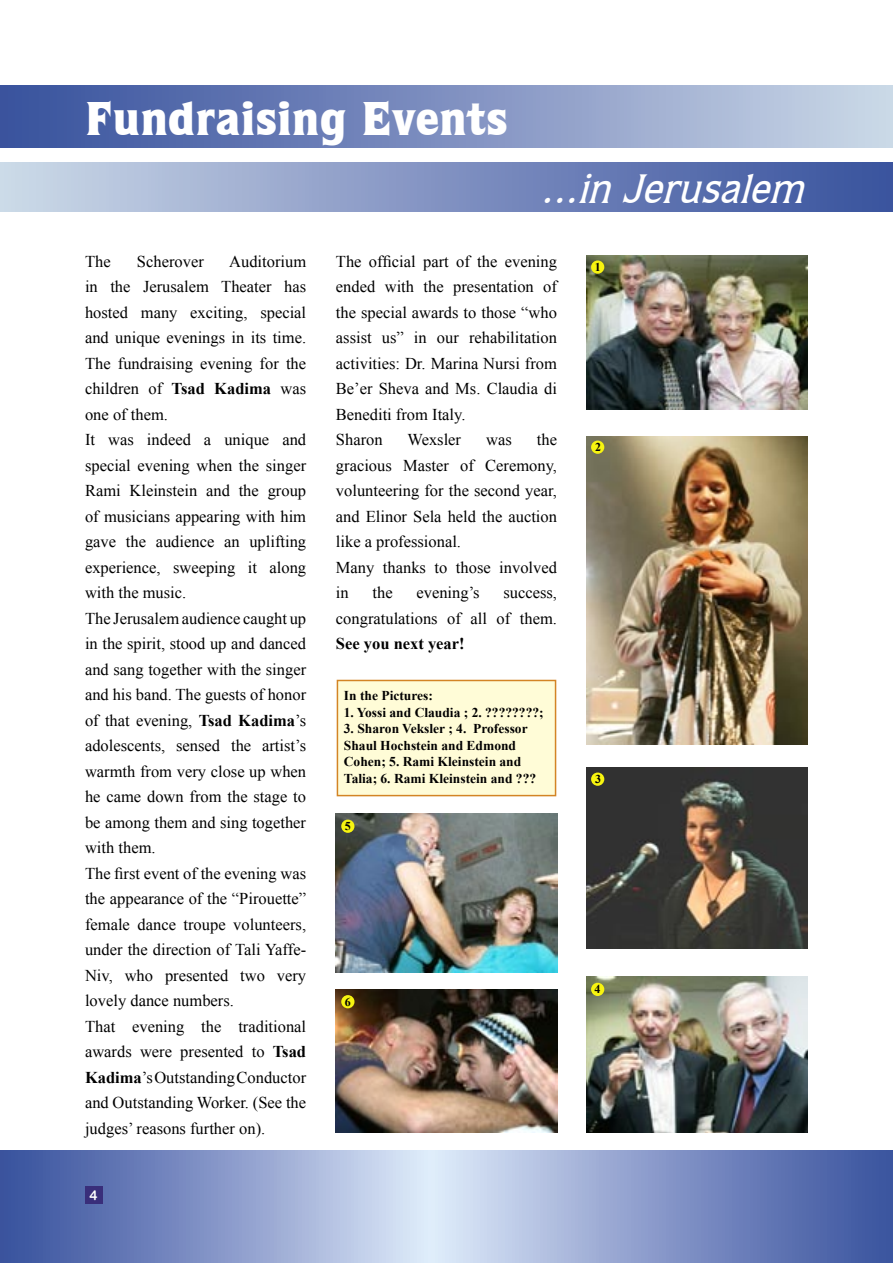
<style>
.page{position:relative;width:893px;height:1263px;background:#fff}
.page>*{position:absolute;margin:0;border:0;box-sizing:border-box;transform-origin:0 0}
.BodyText{font:900 48px "Quorum IT Cby BT";color:#fff}
.BodyText-2{font:italic 500 41.7px "Quorum IT Cby BT";color:#fff}
.BodyText-3{font:16.5px/25.5px "Times New Roman";color:#000;text-align:justify}
.Credits{font:700 13.5px/16.5px "Times New Roman";color:#000}
.BodyText-4{font:13.5px "Arial Rounded MT Bold";color:#fff}
.Credits-2{font:700 12px "Times New Roman";color:#000}
.BodyText-5{font:700 12px "Times New Roman";color:#000}
.s1{font-weight:700}
</style>
<div class="page">
<div style="left:0;top:163px;width:893px;height:48px;background:linear-gradient(to right,#ccd8e8,#374f9c)"></div>
<div style="left:0;top:85px;width:893px;height:63px;background:linear-gradient(to right,#364e9c,#cbd6e7)"></div>
<svg style="left:0;top:1150px;width:893px;height:113px"></svg>
<div style="left:337px;top:680px;width:219px;height:115px;background:#fffcd7"></div>
<div style="left:337px;top:680px;width:219px;height:116px;border:2px solid #d38425"></div>
<img style="left:587px;top:976px;width:221px;height:157px">
<img style="left:336px;top:814px;width:221px;height:158px">
<img style="left:587px;top:436px;width:221px;height:309px">
<img style="left:587px;top:255px;width:221px;height:154px">
<div style="left:85px;top:1186px;width:17px;height:17px;background:#392e7a"></div>
<div style="left:591px;top:260px;width:13px;height:14px;background:#f7f410;border-radius:50%"></div>
<div style="left:591px;top:441px;width:13px;height:13px;background:#f7f410;border-radius:50%"></div>
<div style="left:591px;top:983px;width:13px;height:13px;background:#f7f410;border-radius:50%"></div>
<div style="left:341px;top:819px;width:13px;height:14px;background:#f7f410;border-radius:50%"></div>
<img style="left:336px;top:989px;width:221px;height:144px">
<img style="left:587px;top:768px;width:221px;height:180px">
<div style="left:591px;top:772px;width:13px;height:14px;background:#f7f410;border-radius:50%"></div>
<div style="left:341px;top:995px;width:13px;height:13px;background:#f7f410;border-radius:50%"></div>
<p class="BodyText" style="left:85px;top:88px;width:424px">Fundraising Events</p>
<p class="BodyText-2" style="left:541px;top:162px;width:277px">...inJerusalem</p>
<p class="BodyText-3" style="left:85px;top:248px;width:223px;text-indent:144px">Auditorium in the Jerusalem Theater has hosted many exciting, special and unique evenings in its time.<br>The fundraising evening for the children of <span class="s1">Tsad Kadima</span> was one of them.</p>
<p class="BodyText-3" style="left:85px;top:427px;width:223px">It was indeed a unique and special evening when the singer Rami Kleinstein and the group of musicians appearing with him gave the audience an uplifting experience, sweeping it along with the music.</p>
<p class="BodyText-3" style="left:85px;top:605px;width:223px">The Jerusalem audience caught up in the spirit, stood up and danced and sang together with the singer and his band. The guests of honor of that evening, <span class="s1">Tsad Kadima</span>’s adolescents, sensed the artist’s warmth from very close up when he came down from the stage to be among them and sing together with them.</p>
<p class="BodyText-3" style="left:85px;top:860px;width:223px">The first event of the evening was the appearance of the “Pirouette” female dance troupe volunteers, under the direction of Tali Yaffe-Niv, who presented two very lovely dance numbers.</p>
<p class="BodyText-3" style="left:85px;top:1013px;width:223px">That evening the traditional awards were presented to <span class="s1">Tsad Kadima</span>’s Outstanding Conductor and Outstanding Worker. (See the judges’ reasons further on).</p>
<p class="BodyText-3" style="left:85px;top:248px;width:27px">The</p>
<p class="BodyText-3" style="left:137px;top:248px;width:68px">Scherover</p>
<p class="BodyText-4" style="left:90px;top:1187px;width:10px">4</p>
<p class="BodyText-3" style="left:336px;top:248px;width:223px">The official part of the evening ended with the presentation of the special awards to those “who assist us” in our rehabilitation activities: Dr. Marina Nursi from Be’er Sheva and Ms. Claudia di Benediti from Italy.</p>
<p class="BodyText-3" style="left:336px;top:427px;width:48px">Sharon</p>
<p class="BodyText-3" style="left:407px;top:427px;width:55px">Wexsler</p>
<p class="BodyText-3" style="left:486px;top:427px;width:27px">was</p>
<p class="BodyText-3" style="left:336px;top:427px;width:223px;text-indent:201px">the gracious Master of Ceremony, volunteering for the second year, and Elinor Sela held the auction like a professional.</p>
<p class="BodyText-3" style="left:336px;top:554px;width:223px">Many thanks to those involved in</p>
<p class="BodyText-3" style="left:372px;top:580px;width:22px">the</p>
<p class="BodyText-3" style="left:416px;top:580px;width:65px">evening’s</p>
<p class="BodyText-3" style="left:336px;top:580px;width:223px;text-indent:167px">success, congratulations of all of them.<br><span class="s1">See you next year!</span></p>
<p class="Credits" style="left:344px;top:687px;width:90px">In the Pictures:</p>
<p class="Credits" style="left:344px;top:704px;width:201px">1. Yossi and Claudia ; 2. ????????;</p>
<p class="Credits" style="left:344px;top:720px;width:194px">3. Sharon Veksler ; 4. Professor<br>Shaul Hochstein and Edmond<br>Cohen; 5. Rami Kleinstein and<br>Talia; 6. Rami Kleinstein and ???</p>
<p class="Credits-2" style="left:345px;top:818px;width:7px">5</p>
<p class="Credits-2" style="left:345px;top:993px;width:7px">6</p>
<p class="BodyText-5" style="left:595px;top:259px;width:7px">1</p>
<p class="BodyText-5" style="left:595px;top:438px;width:7px">2</p>
<p class="Credits-2" style="left:595px;top:770px;width:7px">3</p>
<p class="Credits-2" style="left:594px;top:980px;width:7px">4</p>
</div>
